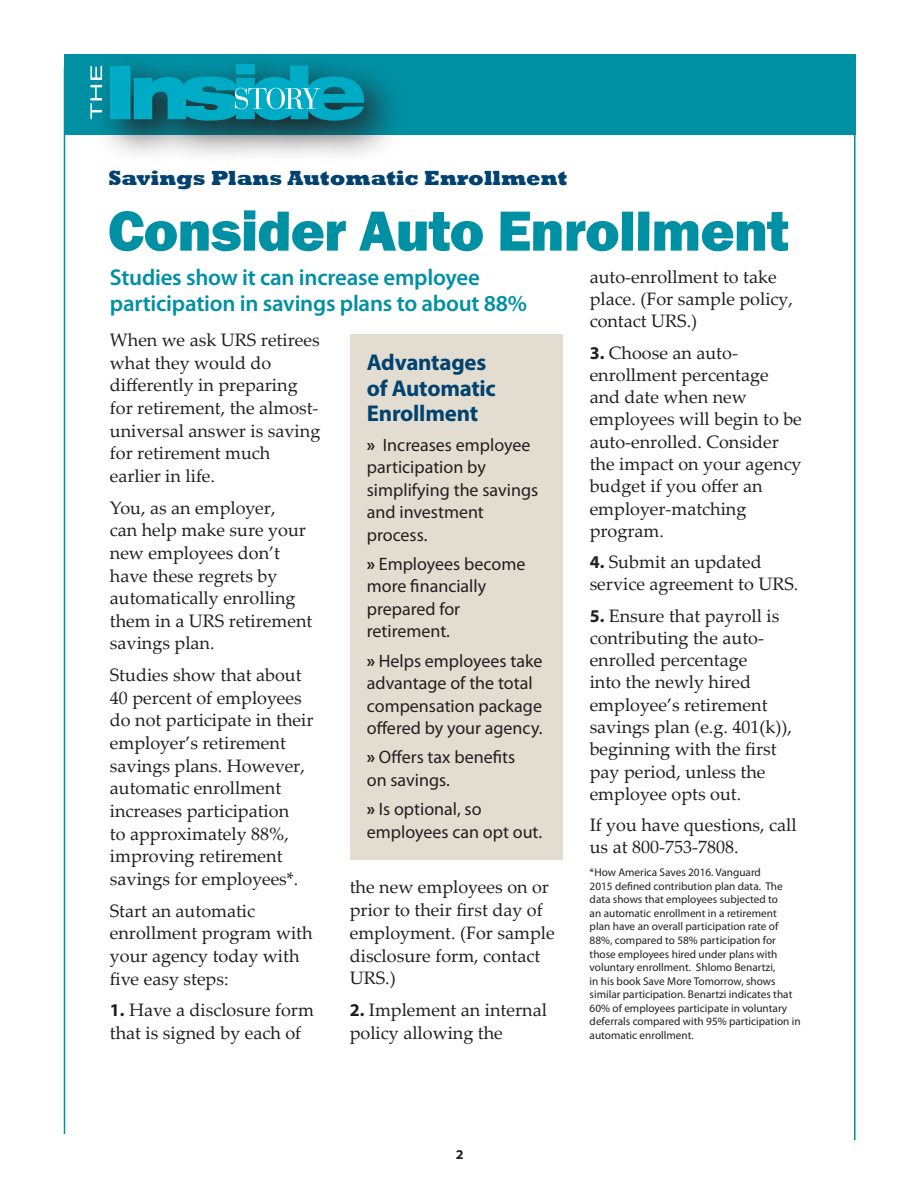
<style>
.page{position:relative;width:918px;height:1188px;background:#fff}
.page>*{position:absolute;margin:0;border:0;box-sizing:border-box;transform-origin:0 0}
.t1{font:800 58.5px "Franklin Gothic";letter-spacing:-.025em;color:#0090a4}
.t2{font:600 22.8px/25.5px "Myriad Pro";letter-spacing:-.01em;color:#0090a4}
.t3{font:700 22.8px/25.5px "Myriad Pro";letter-spacing:-.01em;color:#004270}
.t4{font:800 21px "Rockwell";color:#004270}
.t5{font:18px/22.6px "Palatino Linotype";color:#231f20}
.t6{font:18px/22.5px "Myriad Pro";color:#231f20}
.t7{font:700 semi-expanded 13.5px "Myriad Pro";color:#231f20}
.t8{font:11.25px/13.6px "Myriad Pro";color:#231f20}
.s1{font-weight:700}
.s2{font-family:"Myriad Pro";font-weight:700}
</style>
<div class="page">
<hr style="left:64px;top:68px;width:1px;height:1066px;background:#0090a4">
<div style="left:64px;top:54px;width:792px;height:81px;background:#0090a4"></div>
<svg style="left:100px;top:63px;width:293px;height:92px"></svg>
<svg style="left:110px;top:64px;width:254px;height:57px;background:#0b99ae"></svg>
<svg style="left:90px;top:66px;width:12px;height:53px"></svg>
<hr style="left:854px;top:74px;width:2px;height:1066px;background:#0090a4">
<div style="left:350px;top:334px;width:213px;height:526px;background:#e2ddd0"></div>
<p class="t4" style="left:108px;top:166px;width:460px">Savings Plans Automatic Enrollment</p>
<h1 class="t1" style="left:108px;top:193px;width:683px">Consider Auto Enrollment</h1>
<p class="t2" style="left:110px;top:264px;width:419px">Studies show it can increase employee participation in savings plans to about 88%</p>
<p class="t3" style="left:367px;top:349px;width:131px">Advantages of Automatic<br>Enrollment</p>
<p class="t6" style="left:367px;top:433px;width:173px"><span class="s1">»</span> Increases employee participation by simplifying the savings and investment process.</p>
<p class="t6" style="left:367px;top:552px;width:160px"><span class="s1">»</span> Employees become more financially prepared for retirement.</p>
<p class="t6" style="left:367px;top:649px;width:177px"><span class="s1">»</span> Helps employees take advantage of the total compensation package offered by your agency.</p>
<p class="t6" style="left:367px;top:746px;width:150px"><span class="s1">»</span> Offers tax benefits on savings.</p>
<p class="t6" style="left:367px;top:797px;width:177px"><span class="s1">»</span> Is optional, so employees can opt out.</p>
<p class="t5" style="left:110px;top:328px;width:212px">When we ask URS retirees what they would do differently in preparing for retirement, the almost&shy;universal answer is saving for retirement much earlier in life.</p>
<p class="t5" style="left:110px;top:495px;width:204px">You, as an employer,<br>can help make sure your new employees don’t have these regrets by automatically enrolling them in a URS retirement savings plan.</p>
<p class="t5" style="left:110px;top:663px;width:205px">Studies show that about<br>40 percent of employees do not participate in their employer’s retirement savings plans. However, automatic enrollment increases participation<br>to approximately 88%, improving retirement savings for employees*.</p>
<p class="t5" style="left:110px;top:898px;width:204px">Start an automatic enrollment program with your agency today with five easy steps:</p>
<p class="t5" style="left:110px;top:998px;width:206px"><span class="s2">1.</span> Have a disclosure form that is signed by each of</p>
<p class="t5" style="left:350px;top:875px;width:206px">the new employees on or prior to their first day of employment. (For sample disclosure form, contact<br>URS.)</p>
<p class="t5" style="left:350px;top:998px;width:199px"><span class="s2">2.</span> Implement an internal policy allowing the</p>
<p class="t5" style="left:590px;top:265px;width:205px">auto-enrollment to take place. (For sample policy, contact URS.)</p>
<p class="t5" style="left:590px;top:341px;width:214px"><span class="s2">3.</span> Choose an auto&shy;enrollment percentage and date when new employees will begin to be auto-enrolled. Consider the impact on your agency budget if you offer an employer-matching program.</p>
<p class="t5" style="left:590px;top:550px;width:210px"><span class="s2">4.</span> Submit an updated service agreement to URS.</p>
<p class="t5" style="left:590px;top:604px;width:204px"><span class="s2">5.</span> Ensure that payroll is contributing the auto&shy;enrolled percentage<br>into the newly hired employee’s retirement savings plan (e.g. 401(k)), beginning with the first pay period, unless the employee opts out.</p>
<p class="t5" style="left:590px;top:813px;width:208px">If you have questions, call us at 800-753-7808.</p>
<p class="t8" style="left:590px;top:865px;width:213px">*How America Saves 2016. Vanguard<br>2015 defined contribution plan data. The data shows that employees subjected to<br>an automatic enrollment in a retirement<br>plan have an overall participation rate of 88%, compared to 58% participation for those employees hired under plans with voluntary enrollment. Shlomo Benartzi,<br>in his book Save More Tomorrow, shows similar participation. Benartzi indicates that 60% of employees participate in voluntary deferrals compared with 95% participation in automatic enrollment.</p>
<p class="t7" style="left:456px;top:1147px;width:9px">2</p>
</div>
